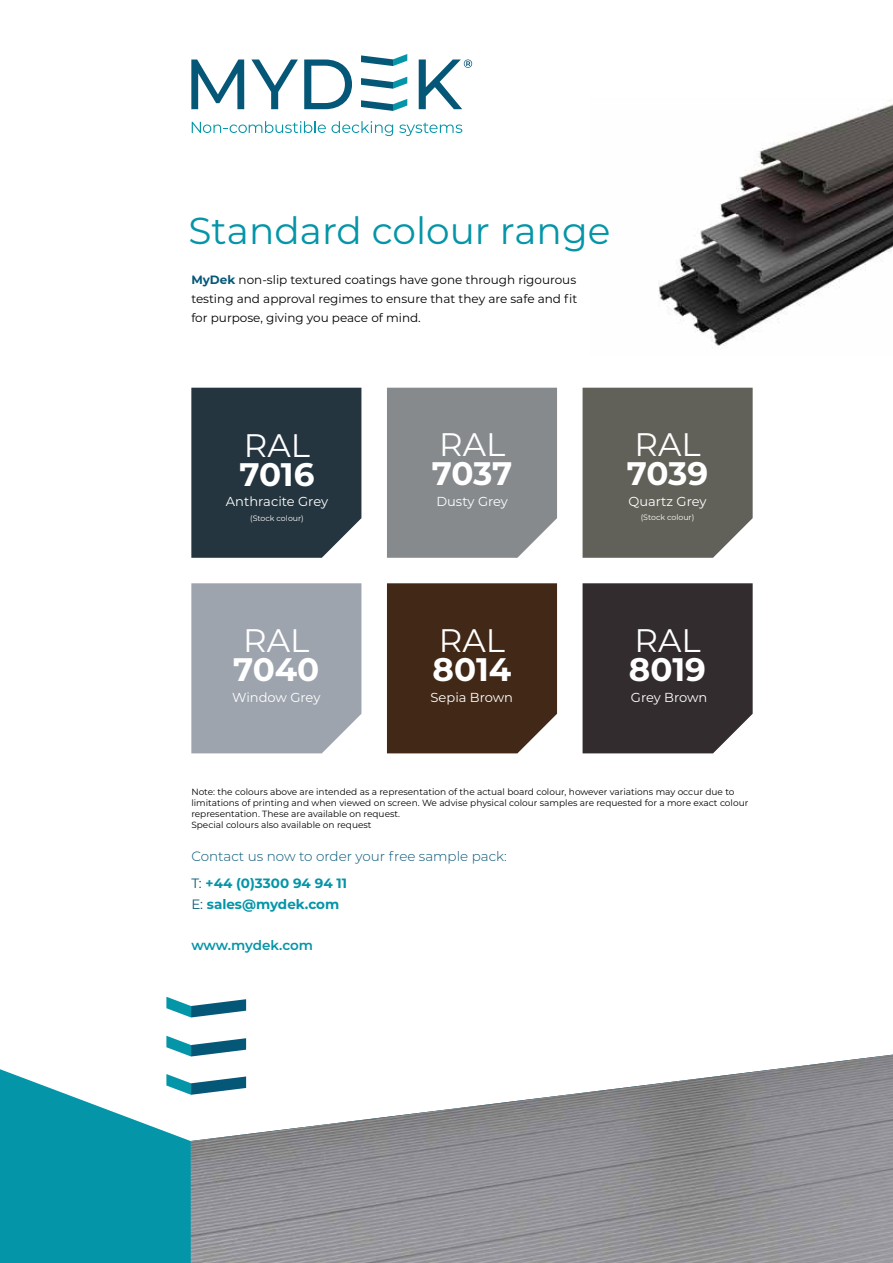
<style>
.page{position:relative;width:893px;height:1263px;background:#fff}
.page>*{position:absolute;margin:0;border:0;box-sizing:border-box;transform-origin:0 0}
.t1{font:37.5px "Montserrat";color:#0495a8}
.t2{font:700 32.55px "Montserrat";letter-spacing:-.005em;color:#fff}
.t3{font:32.55px "Montserrat";color:#fff}
.t4{font:300 13.5px/27px "Montserrat";color:#055778}
.t5{font:700 13.5px "Montserrat";color:#0495a8}
.t6{font:600 13.5px "Montserrat";letter-spacing:-.01em;color:#0495a8}
.t7{font:13.05px "Montserrat";color:#fff}
.t8{font:12px/19px "Montserrat";color:#000;text-align:justify}
.t9{font:9px/10.8px "Montserrat";color:#000}
.t10{font:7.8px "Montserrat";color:#fff}
.s1{font-weight:700;color:#055778}
.s2{font-weight:400}
.s3{font-weight:700;color:#0495a8}
.s4{font-weight:400;color:#055778}
</style>
<div class="page">
<img style="left:658px;top:104px;width:235px;height:244px">
<svg style="left:191px;top:60px;width:53px;height:49px"></svg>
<svg style="left:251px;top:60px;width:47px;height:49px"></svg>
<svg style="left:304px;top:60px;width:48px;height:49px"></svg>
<svg style="left:419px;top:59px;width:53px;height:50px"></svg>
<svg style="left:361px;top:99px;width:46px;height:12px"></svg>
<svg style="left:361px;top:77px;width:46px;height:12px"></svg>
<svg style="left:361px;top:54px;width:46px;height:12px"></svg>
<svg style="left:192px;top:121px;width:201px;height:15px"></svg>
<svg style="left:399px;top:123px;width:63px;height:13px"></svg>
<svg style="left:0;top:1069px;width:191px;height:194px"></svg>
<svg style="left:166px;top:1036px;width:80px;height:20px"></svg>
<svg style="left:166px;top:997px;width:80px;height:20px"></svg>
<img style="left:191px;top:1054px;width:702px;height:209px">
<div style="left:191px;top:388px;width:170px;height:170px;background:#24353f"></div>
<div style="left:387px;top:388px;width:170px;height:170px;background:#868a8c"></div>
<div style="left:583px;top:388px;width:170px;height:170px;background:#626159"></div>
<div style="left:191px;top:583px;width:170px;height:170px;background:#9da4ae"></div>
<div style="left:387px;top:583px;width:170px;height:170px;background:#422917"></div>
<div style="left:583px;top:583px;width:170px;height:170px;background:#332c2e"></div>
<h1 class="t1" style="left:189px;top:205px;width:423px">Standard colour range</h1>
<h3 class="t8" style="left:191px;top:270px;width:388px"><span class="s1">MyDek</span> non-slip textured coatings have gone through rigourous testing and approval regimes to ensure that they are safe and fit for purpose, giving you peace of mind.</h3>
<h2 class="t3" style="left:244px;top:423px;width:68px">RAL</h2>
<h2 class="t2" style="left:239px;top:450px;width:77px">7016</h2>
<h3 class="t7" style="left:226px;top:493px;width:104px">Anthracite Grey</h3>
<p class="t10" style="left:250px;top:513px;width:55px">(Stock colour)</p>
<h2 class="t3" style="left:243px;top:618px;width:68px">RAL</h2>
<h2 class="t2" style="left:233px;top:646px;width:88px">7040</h2>
<h3 class="t7" style="left:232px;top:688px;width:90px">Window Grey</h3>
<h2 class="t3" style="left:439px;top:422px;width:68px">RAL</h2>
<h2 class="t2" style="left:432px;top:450px;width:82px">7037</h2>
<h3 class="t7" style="left:436px;top:492px;width:73px">Dusty Grey</h3>
<h2 class="t3" style="left:439px;top:618px;width:68px">RAL</h2>
<h2 class="t2" style="left:433px;top:646px;width:80px">8014</h2>
<h3 class="t7" style="left:431px;top:688px;width:84px">Sepia Brown</h3>
<h2 class="t3" style="left:634px;top:422px;width:68px">RAL</h2>
<h2 class="t2" style="left:627px;top:450px;width:83px">7039</h2>
<h3 class="t7" style="left:628px;top:492px;width:80px">Quartz Grey</h3>
<p class="t10" style="left:641px;top:512px;width:55px">(Stock colour)</p>
<h2 class="t3" style="left:634px;top:618px;width:68px">RAL</h2>
<h2 class="t2" style="left:629px;top:646px;width:78px">8019</h2>
<h3 class="t7" style="left:631px;top:688px;width:78px">Grey Brown</h3>
<p class="t9" style="left:191px;top:786px;width:558px">Note: the colours above are intended as a representation of the actual board colour, however variations may occur due to limitations of printing and when viewed on screen. We advise physical colour samples are requested for a more exact colour representation. These are available on request.<br>Special colours also available on request</p>
<h3 class="t4" style="left:191px;top:843px;width:317px">Contact us now to order your free sample pack:<br><span class="s2">T:</span> <span class="s3">+44 (0)3300 94 94 11</span></h3>
<h3 class="t5" style="left:191px;top:894px;width:149px"><span class="s4">E:</span> sales@mydek.com</h3>
<h3 class="t6" style="left:191px;top:936px;width:123px">www.mydek.com</h3>
</div>
